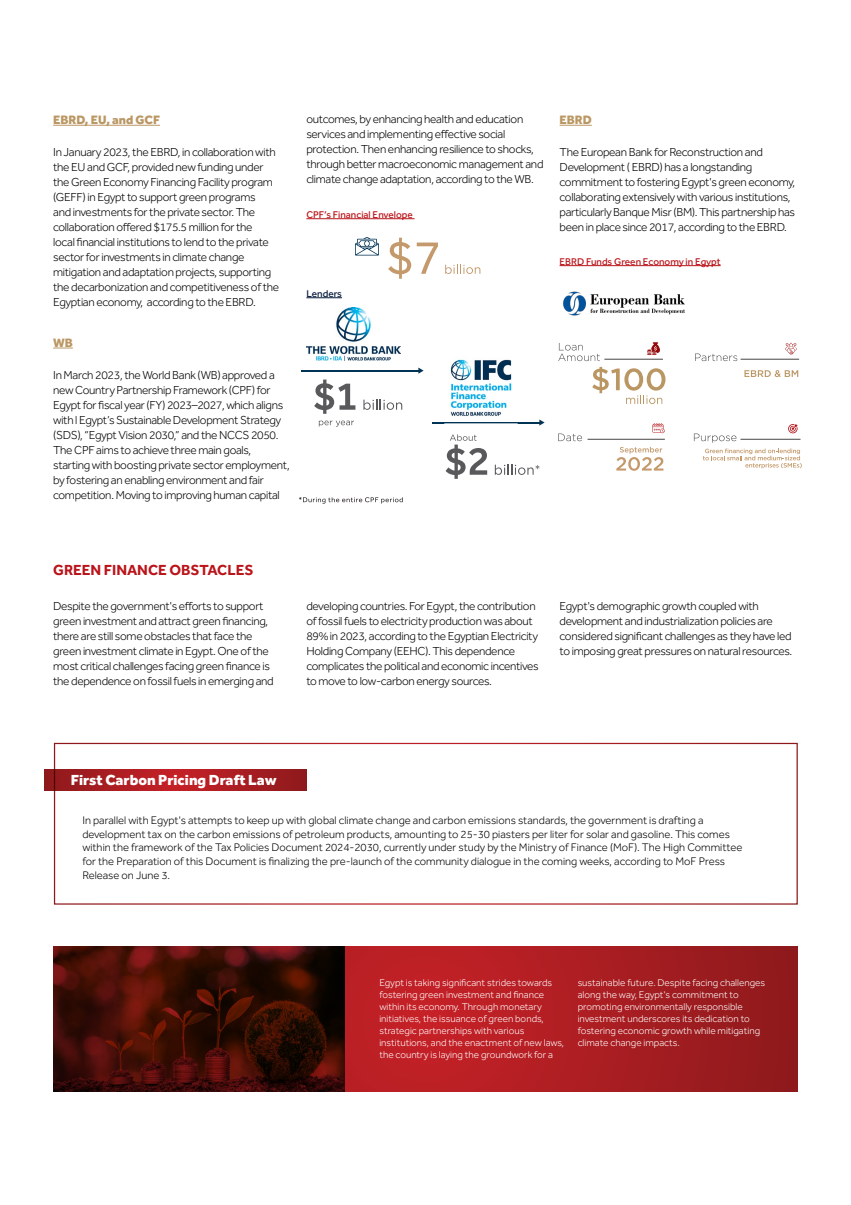
<style>
.page{position:relative;width:851px;height:1205px;background:#fff}
.page>*{position:absolute;margin:0;border:0;box-sizing:border-box;transform-origin:0 0}
.t1{font:800 15px "Effra CC";color:#fff}
.t2{font:700 15px "Effra CC";color:#ba141a}
.t3{font:800 12.5px "Effra CC";color:#ba9763}
.t4{font:300 11.88px/15px "Effra CC";letter-spacing:-.025em;color:#000}
.t5{font:300 11.25px/13.8px "Effra CC";color:#000}
.t6{font:300 10px/12px "Effra CC";color:#fff}
.t7{font:500 10px "Effra CC";color:#ba141a}
.t8{font:500 10px "Effra CC";color:#071b3d}
</style>
<div class="page">
<hr style="left:53px;top:125px;width:107px;height:1px;background:#ba9763">
<svg style="left:53px;top:347px;width:20px;height:1px"></svg>
<hr style="left:559px;top:125px;width:32px;height:1px;background:#ba9763">
<hr style="left:306px;top:218px;width:108px;height:1px;background:#ba141a">
<hr style="left:559px;top:265px;width:161px;height:1px;background:#ba141a">
<hr style="left:306px;top:297px;width:36px;height:1px;background:#071b3d">
<svg style="left:314px;top:379px;width:41px;height:35px"></svg>
<svg style="left:363px;top:400px;width:39px;height:10px"></svg>
<img style="left:306px;top:307px;width:94px;height:54px">
<hr style="left:300px;top:370px;width:118px;height:1px;background:#003354">
<svg style="left:418px;top:367px;width:5px;height:7px"></svg>
<svg style="left:319px;top:420px;width:35px;height:7px"></svg>
<svg style="left:494px;top:465px;width:45px;height:10px"></svg>
<hr style="left:432px;top:422px;width:107px;height:1px;background:#003354">
<svg style="left:539px;top:419px;width:5px;height:7px"></svg>
<svg style="left:445px;top:434px;width:42px;height:45px"></svg>
<img style="left:444px;top:359px;width:73px;height:65px">
<svg style="left:299px;top:497px;width:104px;height:7px"></svg>
<svg style="left:53px;top:946px;width:744px;height:145px;background:#801717"></svg>
<div style="left:54px;top:743px;width:743px;height:161px;border:1px solid #fff"></div>
<svg style="left:45px;top:769px;width:261px;height:21px;background:#a91d21"></svg>
<svg style="left:558px;top:343px;width:41px;height:18px"></svg>
<hr style="left:604px;top:359px;width:59px;height:1px;background:#454545">
<svg style="left:592px;top:367px;width:73px;height:37px"></svg>
<svg style="left:744px;top:370px;width:54px;height:7px"></svg>
<svg style="left:647px;top:342px;width:13px;height:13px"></svg>
<svg style="left:695px;top:353px;width:42px;height:8px"></svg>
<hr style="left:740px;top:359px;width:59px;height:1px;background:#454545">
<svg style="left:785px;top:343px;width:12px;height:11px"></svg>
<svg style="left:388px;top:238px;width:50px;height:41px"></svg>
<svg style="left:445px;top:265px;width:35px;height:9px"></svg>
<svg style="left:355px;top:237px;width:24px;height:18px"></svg>
<img style="left:563px;top:291px;width:122px;height:25px">
<svg style="left:652px;top:423px;width:12px;height:10px"></svg>
<svg style="left:616px;top:447px;width:47px;height:24px"></svg>
<svg style="left:558px;top:433px;width:24px;height:8px"></svg>
<hr style="left:587px;top:439px;width:77px;height:1px;background:#454545">
<svg style="left:693px;top:424px;width:108px;height:44px"></svg>
<p class="t3" style="left:53px;top:111px;width:108px">EBRD, EU, and GCF</p>
<p class="t4" style="left:53px;top:146px;width:227px">In January 2023, the EBRD, in collaboration with the EU and GCF, provided new funding under the Green Economy Financing Facility program (GEFF) in Egypt to support green programs<br>and investments for the private sector. The collaboration offered $175.5 million for the<br>local financial institutions to lend to the private sector for investments in climate change mitigation and adaptation projects, supporting the decarbonization and competitiveness of the Egyptian economy, according to the EBRD.</p>
<p class="t3" style="left:53px;top:334px;width:21px">WB</p>
<p class="t4" style="left:53px;top:368px;width:238px">In March 2023, the World Bank (WB) approved a new Country Partnership Framework (CPF) for Egypt for fiscal year (FY) 2023–2027, which aligns with l Egypt’s Sustainable Development Strategy (SDS), “Egypt Vision 2030,” and the NCCS 2050.<br>The CPF aims to achieve three main goals, starting with boosting private sector employment, by fostering an enabling environment and fair competition. Moving to improving human capital</p>
<p class="t4" style="left:306px;top:113px;width:238px">outcomes, by enhancing health and education services and implementing effective social protection. Then enhancing resilience to shocks, through better macroeconomic management and climate change adaptation, according to the WB.</p>
<p class="t3" style="left:559px;top:111px;width:34px">EBRD</p>
<p class="t4" style="left:559px;top:146px;width:237px">The European Bank for Reconstruction and Development ( EBRD) has a longstanding commitment to fostering Egypt's green economy, collaborating extensively with various institutions, particularly Banque Misr (BM). This partnership has been in place since 2017, according to the EBRD.</p>
<p class="t7" style="left:306px;top:208px;width:108px">CPF’s Financial Envelope</p>
<p class="t8" style="left:306px;top:287px;width:37px">Lenders</p>
<p class="t7" style="left:559px;top:255px;width:162px">EBRD Funds Green Economy in Egypt</p>
<p class="t2" style="left:53px;top:560px;width:202px">GREEN FINANCE OBSTACLES</p>
<p class="t4" style="left:53px;top:599px;width:222px">Despite the government's efforts to support green investment and attract green financing, there are still some obstacles that face the green investment climate in Egypt. One of the most critical challenges facing green finance is the dependence on fossil fuels in emerging and</p>
<p class="t4" style="left:306px;top:599px;width:234px">developing countries. For Egypt, the contribution of fossil fuels to electricity production was about 89% in 2023, according to the Egyptian Electricity Holding Company (EEHC). This dependence complicates the political and economic incentives to move to low-carbon energy sources.</p>
<p class="t4" style="left:559px;top:599px;width:234px">Egypt's demographic growth coupled with development and industrialization policies are considered significant challenges as they have led to imposing great pressures on natural resources.</p>
<p class="t1" style="left:71px;top:769px;width:207px">First Carbon Pricing Draft Law</p>
<p class="t5" style="left:82px;top:814px;width:661px">In parallel with Egypt's attempts to keep up with global climate change and carbon emissions standards, the government is drafting a development tax on the carbon emissions of petroleum products, amounting to 25-30 piasters per liter for solar and gasoline. This comes within the framework of the Tax Policies Document 2024-2030, currently under study by the Ministry of Finance (MoF). The High Committee for the Preparation of this Document is finalizing the pre-launch of the community dialogue in the coming weeks, according to MoF Press Release on June 3.</p>
<p class="t6" style="left:379px;top:978px;width:186px">Egypt is taking significant strides towards fostering green investment and finance within its economy. Through monetary initiatives, the issuance of green bonds, strategic partnerships with various institutions, and the enactment of new laws, the country is laying the groundwork for a</p>
<p class="t6" style="left:577px;top:978px;width:189px">sustainable future. Despite facing challenges along the way, Egypt's commitment to promoting environmentally responsible investment underscores its dedication to fostering economic growth while mitigating climate change impacts.</p>
</div>
